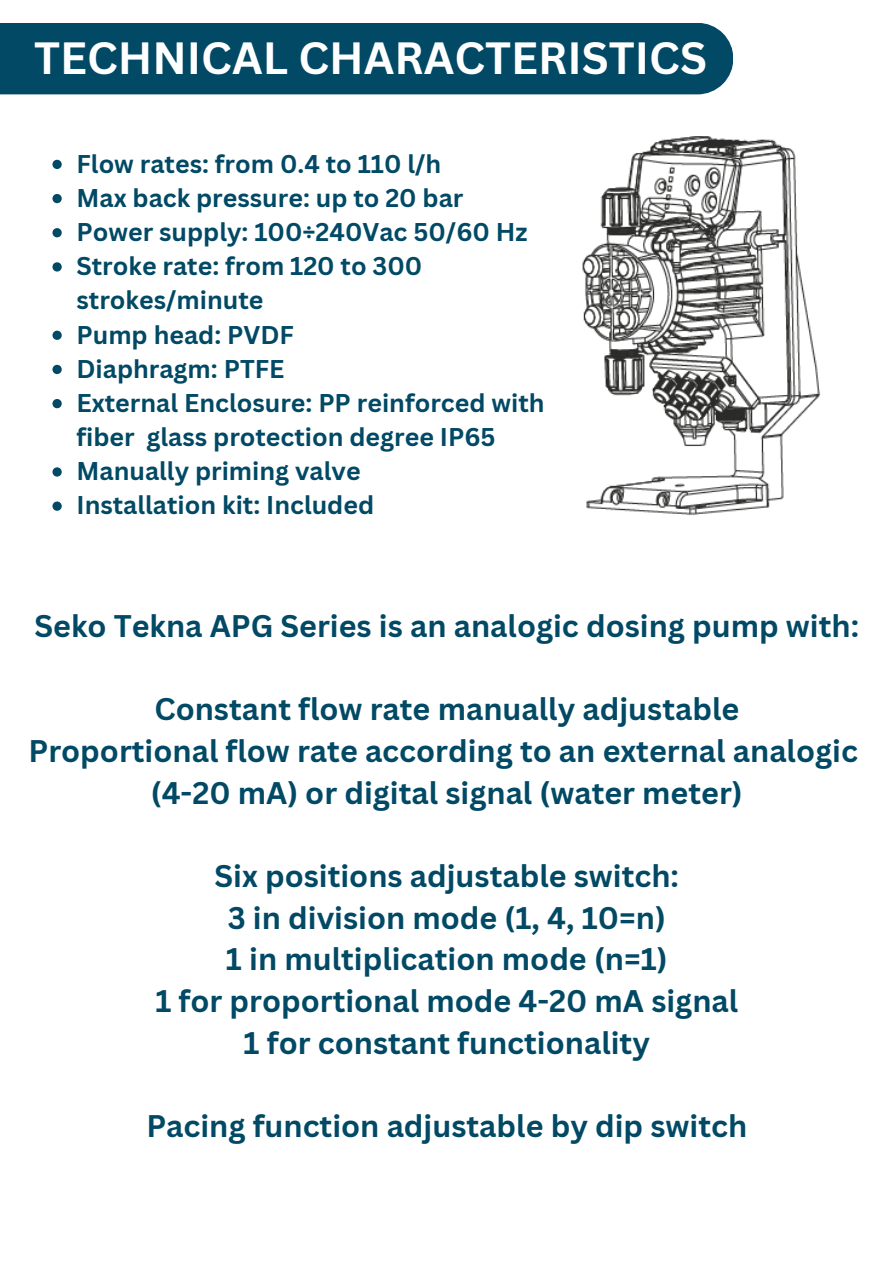
<style>
.page{position:relative;width:894px;height:1264px;background:#fff}
.page>*{position:absolute;margin:0;border:0;box-sizing:border-box;transform-origin:0 0}
.t1{font:700 43.95px "Canva Sans";color:#fff}
.t2{font:700 30.45px/41.7px "Canva Sans";color:#014964;text-align:center}
.t3{font:700 25.05px/34.2px "Canva Sans";color:#014964}
</style>
<div class="page">
<div style="left:0;top:23px;width:733px;height:71px;background:#014964"></div>
<img style="left:582px;top:136px;width:239px;height:379px">
<svg style="left:52px;top:160px;width:10px;height:9px"></svg>
<svg style="left:52px;top:194px;width:10px;height:9px"></svg>
<svg style="left:52px;top:228px;width:10px;height:9px"></svg>
<svg style="left:52px;top:262px;width:10px;height:9px"></svg>
<svg style="left:52px;top:330px;width:10px;height:10px"></svg>
<svg style="left:52px;top:365px;width:10px;height:9px"></svg>
<svg style="left:52px;top:399px;width:10px;height:9px"></svg>
<svg style="left:52px;top:467px;width:10px;height:9px"></svg>
<svg style="left:52px;top:501px;width:10px;height:10px"></svg>
<p class="t1" style="left:34px;top:27px;width:674px">TECHNICAL CHARACTERISTICS</p>
<p class="t3" style="left:76px;top:146px;width:366px">Flow rates: from 0.4 to 110 l/h</p>
<p class="t3" style="left:76px;top:180px;width:388px">Max back pressure: up to 20 bar</p>
<p class="t3" style="left:76px;top:214px;width:452px">Power supply: 100÷240Vac 50/60 Hz</p>
<p class="t3" style="left:76px;top:248px;width:347px">Stroke rate: from 120 to 300 strokes/minute</p>
<p class="t3" style="left:76px;top:317px;width:219px">Pump head: PVDF</p>
<p class="t3" style="left:76px;top:351px;width:209px">Diaphragm: PTFE</p>
<p class="t3" style="left:76px;top:385px;width:469px">External Enclosure: PP reinforced with fiber glass protection degree IP65</p>
<p class="t3" style="left:76px;top:453px;width:285px">Manually priming valve</p>
<p class="t3" style="left:76px;top:487px;width:299px">Installation kit: Included</p>
<h2 class="t2" style="left:34px;top:604px;width:825px">Seko Tekna APG Series is an analogic dosing pump with:</h2>
<h2 class="t2" style="left:28px;top:687px;width:830px">Constant flow rate manually adjustable<br>Proportional flow rate according to an external analogic (4-20 mA) or digital signal (water meter)</h2>
<h2 class="t2" style="left:155px;top:854px;width:584px">Six positions adjustable switch:<br>3 in division mode (1, 4, 10=n)<br>1 in multiplication mode (n=1)<br>1 for proportional mode 4-20 mA signal<br>1 for constant functionality</h2>
<h2 class="t2" style="left:146px;top:1104px;width:602px">Pacing function adjustable by dip switch</h2>
</div>
